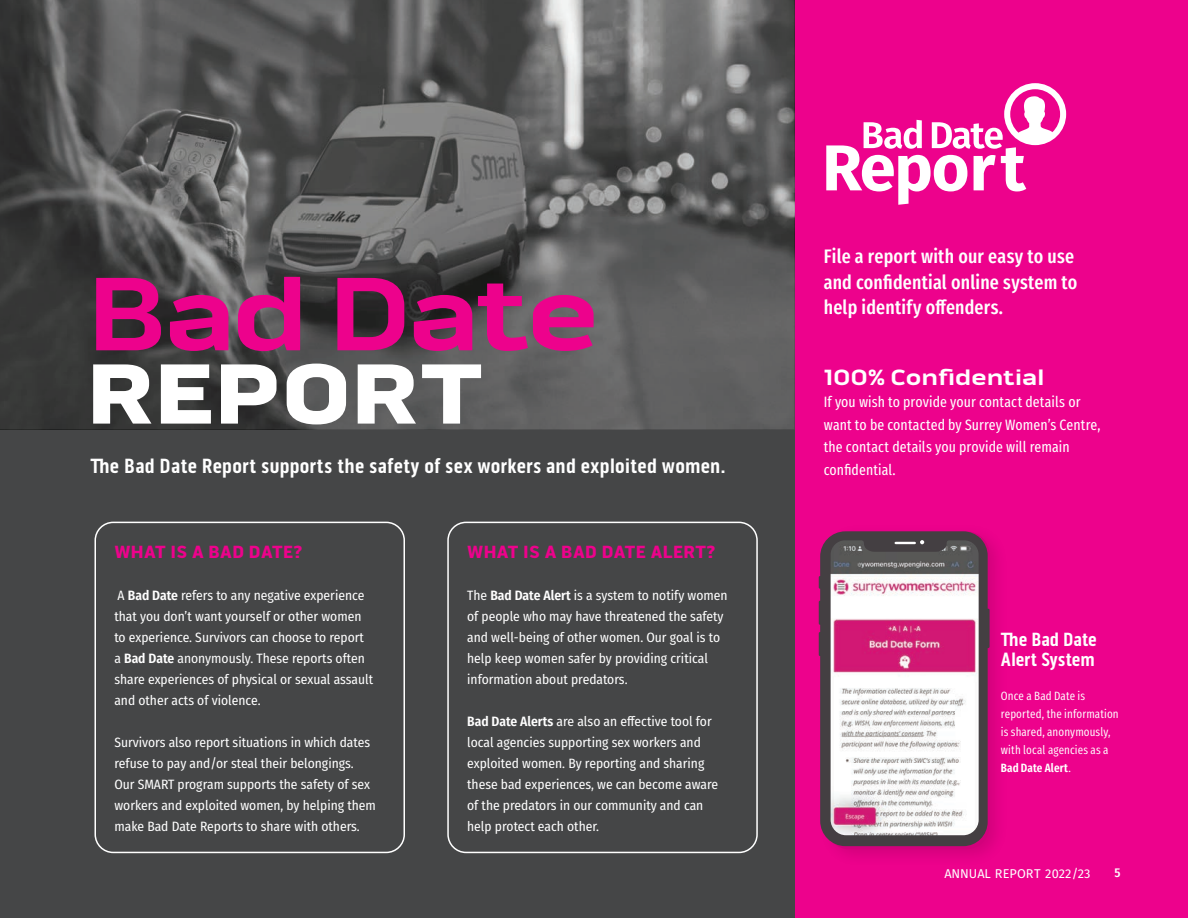
<style>
.page{position:relative;width:1188px;height:918px;background:#fff}
.page>*{position:absolute;margin:0;border:0;box-sizing:border-box;transform-origin:0 0}
.t1{font:700 106.5px "Pill Gothic 900 mg";letter-spacing:-.025em;color:#ed028c}
.t2{font:900 87px "Pill Gothic 900 mg";letter-spacing:.01em;color:#fff}
.t3{font:700 22.5px "Pill Gothic 900 mg";letter-spacing:.015em;color:#fff}
.t4{font:700 21px "Pill Gothic 300 mg";letter-spacing:.01em;color:#fff}
.t5{font:500 19.5px/25.5px "Fira Sans Compressed";letter-spacing:.01em;color:#fff}
.t6{font:700 19.5px/19.5px "Pill Gothic 300 mg";letter-spacing:-.005em;color:#fff}
.t7{font:900 18px "Pill Gothic 600 mg";letter-spacing:.02em;color:#ed028c}
.t8{font:15px/22.5px "Fira Sans Compressed";letter-spacing:.005em;color:#fff}
.t9{font:13.5px/21px "Fira Sans Condensed";color:#fff}
.t10{font:12.75px "Fira Sans";letter-spacing:.005em;color:#fff}
.t11{font:500 12.75px "Fira Sans Condensed";color:#fff}
.t12{font:12px/18px "Fira Sans Compressed";letter-spacing:.01em;color:#fff}
.s1{font-weight:600}
</style>
<div class="page">
<div style="left:795px;top:0;width:393px;height:918px;background:#ed028c"></div>
<div style="left:0;top:430px;width:795px;height:488px;background:#454647"></div>
<img style="left:0;top:0;width:795px;height:430px">
<svg style="left:826px;top:83px;width:240px;height:122px"></svg>
<svg style="left:818px;top:522px;width:192px;height:346px"></svg>
<svg style="left:819px;top:531px;width:171px;height:315px"></svg>
<hr style="left:895px;top:542px;width:21px;height:2px;background:#fff">
<svg style="left:920px;top:540px;width:4px;height:4px"></svg>
<div style="left:94px;top:522px;width:311px;height:331px;border:2px solid #fff;border-radius:18px"></div>
<div style="left:447px;top:522px;width:311px;height:331px;border:2px solid #fff;border-radius:18px"></div>
<h1 class="t1" style="left:88px;top:249px;width:513px">Bad Date</h1>
<h2 class="t2" style="left:87px;top:340px;width:397px">REPORT</h2>
<h3 class="t4" style="left:90px;top:454px;width:637px">The Bad Date Report supports the safety of sex workers and exploited women.</h3>
<h3 class="t7" style="left:114px;top:541px;width:190px">WHAT IS A BAD DATE?</h3>
<p class="t9" style="left:114px;top:585px;width:260px">A <span class="s1">Bad Date</span> refers to any negative experience that you don’t want yourself or other women to experience. Survivors can choose to report a <span class="s1">Bad Date</span> anonymously. These reports often share experiences of physical or sexual assault and other acts of violence.</p>
<p class="t9" style="left:114px;top:732px;width:263px">Survivors also report situations in which dates refuse to pay and/or steal their belongings.<br>Our SMART program supports the safety of sex workers and exploited women, by helping them make Bad Date Reports to share with others.</p>
<h3 class="t7" style="left:467px;top:541px;width:250px">WHAT IS A BAD DATE ALERT?</h3>
<p class="t9" style="left:467px;top:585px;width:262px">The <span class="s1">Bad Date Alert</span> is a system to notify women of people who may have threatened the safety and well-being of other women. Our goal is to help keep women safer by providing critical information about predators.</p>
<p class="t9" style="left:467px;top:711px;width:253px"><span class="s1">Bad Date Alerts</span> are also an effective tool for local agencies supporting sex workers and exploited women. By reporting and sharing these bad experiences, we can become aware of the predators in our community and can help protect each other.</p>
<h3 class="t5" style="left:824px;top:243px;width:255px">File a report with our easy to use and confidential online system to help identify offenders.</h3>
<h3 class="t3" style="left:824px;top:364px;width:222px">100% Confidential</h3>
<p class="t8" style="left:824px;top:390px;width:278px">If you wish to provide your contact details or want to be contacted by Surrey Women’s Centre, the contact details you provide will remain confidential.</p>
<h3 class="t6" style="left:1001px;top:630px;width:98px">The Bad Date<br>Alert System</h3>
<p class="t12" style="left:1001px;top:687px;width:119px">Once a Bad Date is reported, the information is shared, anonymously, with local agencies as a<br><span class="s1">Bad Date Alert</span>.</p>
<p class="t10" style="left:944px;top:864px;width:148px">ANNUAL REPORT 2022/23</p>
<p class="t11" style="left:1114px;top:863px;width:8px">5</p>
</div>
